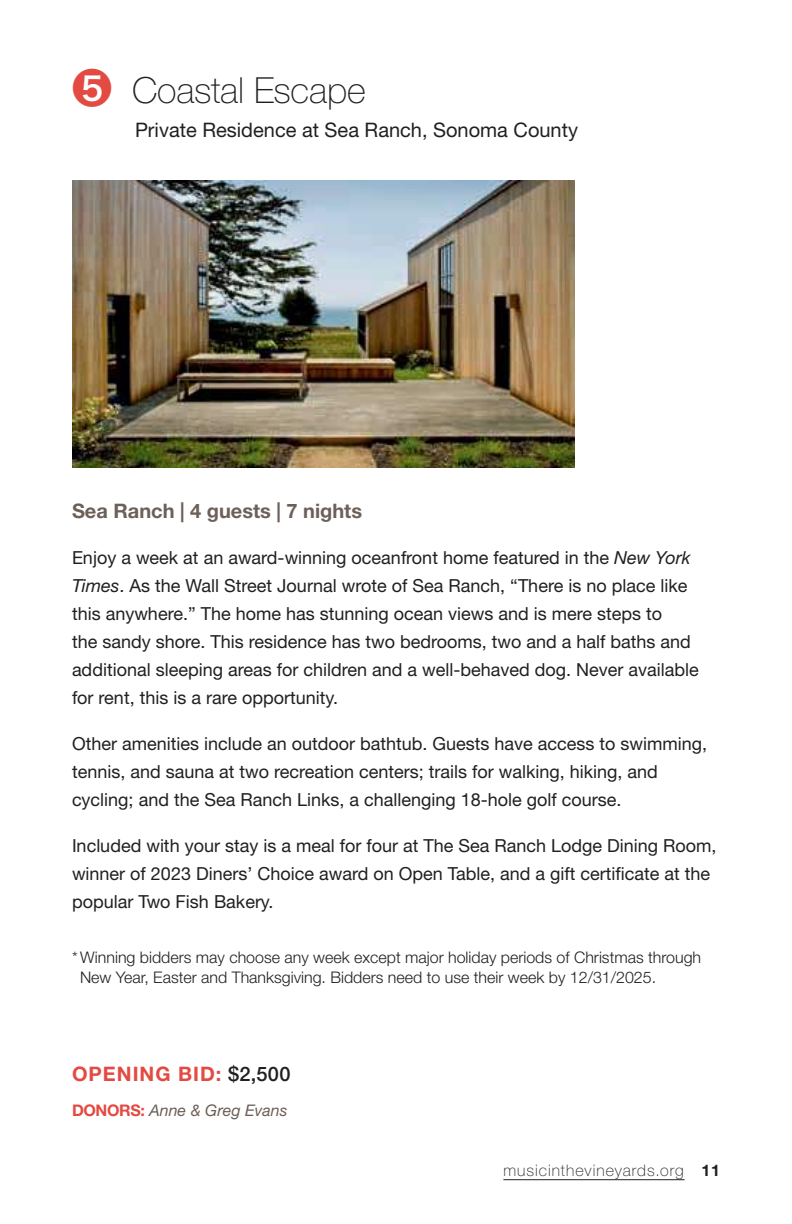
<style>
.page{position:relative;width:792px;height:1224px;background:#fff}
.page>*{position:absolute;margin:0;border:0;box-sizing:border-box;transform-origin:0 0}
.t1{font:100 36px "Helvetica Neue LT Std";letter-spacing:-.005em;color:#221f1f}
.t2{font:20px "Helvetica Neue LT Std";color:#221f1f}
.t3{font:700 20px "Helvetica Neue LT Std";color:#6c6058}
.t4{font:700 20px "Helvetica Neue LT Std";letter-spacing:.05em;color:#e34a42}
.t5{font:18px/28px "Helvetica Neue LT Std";color:#221f1f}
.t6{font:300 16px/19.2px "Helvetica Neue LT Std";color:#221f1f}
.t7{font:100 16px "Helvetica Neue LT Std";letter-spacing:.06em;color:#221f1f}
.t8{font:italic 16px "Helvetica Neue LT Std";color:#6c6058}
.s1{font-family:"Hiragino Sans W6";font-weight:400;font-size:40px;color:#e34a42}
.s2{font-style:italic}
.s3{font-weight:500;color:#221f1f}
.s4{font-weight:700;font-style:normal;color:#e34a42}
.s5{font-weight:700}
</style>
<div class="page">
<img style="left:72px;top:180px;width:503px;height:288px">
<hr style="left:503px;top:1179px;width:182px;height:1px;background:#221f1f">
<h1 class="t1" style="left:72px;top:77px;width:295px"><span class="s1">❺</span> Coastal Escape</h1>
<p class="t2" style="left:135px;top:121px;width:445px">Private Residence at Sea Ranch, Sonoma County</p>
<p class="t3" style="left:72px;top:503px;width:292px">Sea Ranch | 4 guests | 7 nights</p>
<p class="t5" style="left:72px;top:545px;width:628px">Enjoy a week at an award-winning oceanfront home featured in the <span class="s2">New York Times</span>. As the Wall Street Journal wrote of Sea Ranch, “There is no place like this anywhere.” The home has stunning ocean views and is mere steps to<br>the sandy shore. This residence has two bedrooms, two and a half baths and additional sleeping areas for children and a well-behaved dog. Never available for rent, this is a rare opportunity.</p>
<p class="t5" style="left:72px;top:731px;width:637px">Other amenities include an outdoor bathtub. Guests have access to swimming, tennis, and sauna at two recreation centers; trails for walking, hiking, and cycling; and the Sea Ranch Links, a challenging 18-hole golf course.</p>
<p class="t5" style="left:72px;top:833px;width:646px">Included with your stay is a meal for four at The Sea Ranch Lodge Dining Room, winner of 2023 Diners’ Choice award on Open Table, and a gift certificate at the popular Two Fish Bakery.</p>
<p class="t6" style="left:80px;top:950px;width:623px;text-indent:-8px">*Winning bidders may choose any week except major holiday periods of Christmas through<br>New Year, Easter and Thanksgiving. Bidders need to use their week by 12/31/2025.</p>
<p class="t4" style="left:72px;top:1065px;width:220px">OPENING BID: <span class="s3">$2,500</span></p>
<p class="t8" style="left:72px;top:1104px;width:217px"><span class="s4">DONORS:</span> Anne &amp; Greg Evans</p>
<p class="t7" style="left:503px;top:1164px;width:218px">musicinthevineyards.org <span class="s5">11</span></p>
</div>
